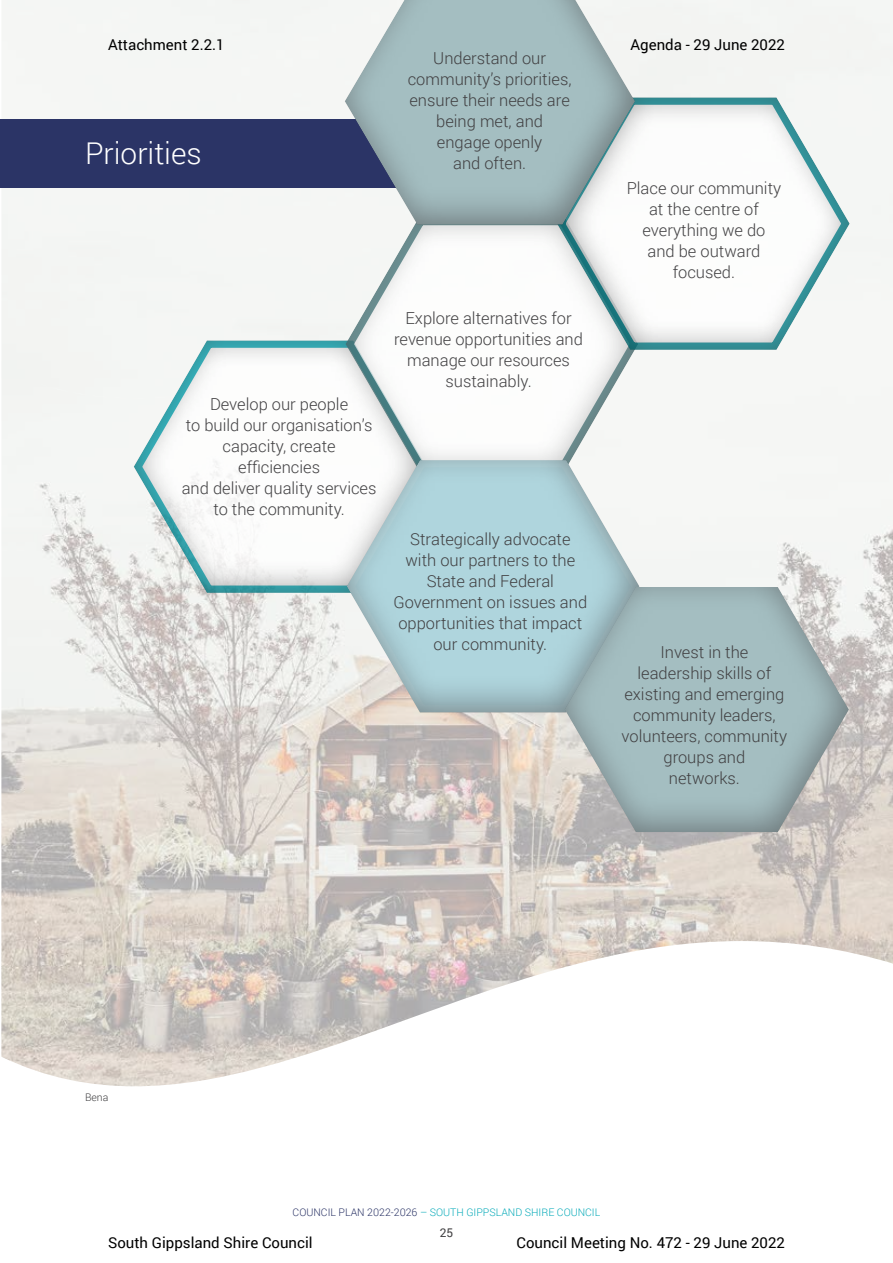
<style>
.page{position:relative;width:893px;height:1263px;background:#fff}
.page>*{position:absolute;margin:0;border:0;box-sizing:border-box;transform-origin:0 0}
.t1{font:300 30px "Roboto";color:#fff}
.t2{font:300 16.5px/21px "Roboto";color:#414042;text-align:center}
.t3{font:15px "Roboto";color:#000}
.t4{font:12px "Roboto";color:#414042}
.t5{font:300 10.5px "Roboto";color:#07aab9}
.t6{font:300 10.5px "Roboto";color:#414042}
.s1{color:#2b3466}
</style>
<div class="page">
<img style="left:1px;top:0;width:892px;height:1086px">
<div style="left:0;top:119px;width:510px;height:68px;background:#2b3466"></div>
<img style="left:0;top:47px;width:11px;height:187px">
<div style="left:132px;top:339px;width:295px;height:255px;background:#414042;opacity:.75"></div>
<div style="left:344px;top:216px;width:295px;height:255px;background:#414042;opacity:.55"></div>
<div style="left:345px;top:458px;width:295px;height:255px;background:#414042;opacity:.55"></div>
<div style="left:563px;top:584px;width:287px;height:249px;background:#414042;opacity:.55"></div>
<div style="left:555px;top:96px;width:296px;height:255px;background:#414042;opacity:.75"></div>
<div style="left:342px;top:0;width:294px;height:226px;background:#414042;opacity:.55"></div>
<p class="t3" style="left:108px;top:34px;width:118px">Attachment 2.2.1</p>
<p class="t3" style="left:630px;top:34px;width:156px">Agenda - 29 June 2022</p>
<p class="t2" style="left:408px;top:47px;width:165px">Understand our community’s priorities, ensure their needs are being met, and engage openly<br>and often.</p>
<h1 class="t1" style="left:85px;top:132px;width:118px">Priorities</h1>
<p class="t2" style="left:182px;top:393px;width:196px">Develop our people<br>to build our organisation’s capacity, create efficiencies<br>and deliver quality services to the community.</p>
<p class="t2" style="left:394px;top:307px;width:190px">Explore alternatives for revenue opportunities and manage our resources sustainably.</p>
<p class="t2" style="left:393px;top:528px;width:195px">Strategically advocate with our partners to the<br>State and Federal<br>Government on issues and opportunities that impact our community.</p>
<p class="t2" style="left:627px;top:177px;width:156px">Place our community at the centre of everything we do<br>and be outward focused.</p>
<p class="t2" style="left:622px;top:641px;width:167px">Invest in the leadership skills of existing and emerging community leaders, volunteers, community groups and<br>networks.</p>
<p class="t6" style="left:85px;top:1090px;width:25px">Bena</p>
<p class="t5" style="left:293px;top:1205px;width:309px"><span class="s1">COUNCIL PLAN 2022-2026</span> – SOUTH GIPPSLAND SHIRE COUNCIL</p>
<p class="t4" style="left:440px;top:1224px;width:15px">25</p>
<p class="t3" style="left:108px;top:1232px;width:206px">South Gippsland Shire Council</p>
<p class="t3" style="left:517px;top:1232px;width:270px">Council Meeting No. 472 - 29 June 2022</p>
</div>
